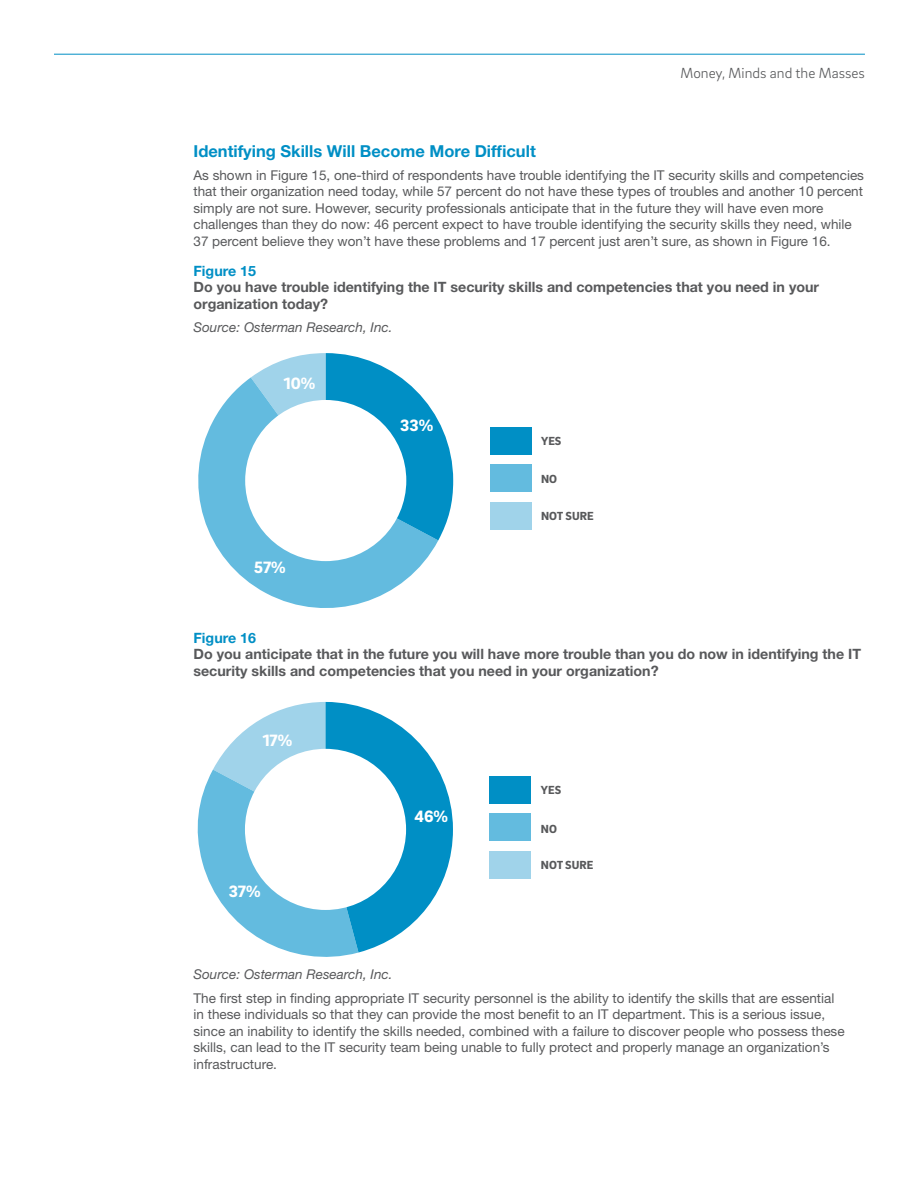
<style>
.page{position:relative;width:918px;height:1188px;background:#fff}
.page>*{position:absolute;margin:0;border:0;box-sizing:border-box;transform-origin:0 0}
.t1{font:900 16.8px "Brix Sans";color:#fff}
.Level_2_Heading{font:700 16.5px "Helvetica Neue LT Std";color:#008fc5}
.t2{font:300 15px "Brix Sans";color:#58595b}
.Level_3_Heading{font:700 14.25px/16.5px "Helvetica Neue LT Std";color:#58595b}
.Body_Text_1_Column{font:13.5px/16.5px "Helvetica Neue LT Std";color:#58595b}
.Body_Text_1_Column-2{font:italic 13.5px "Helvetica Neue LT Std";color:#58595b}
.t3{font:900 12px "Brix Sans";color:#58595b}
.s1{color:#008fc5}
</style>
<div class="page">
<hr style="left:54px;top:54px;width:811px;height:1px;background:#008fc5">
<div style="left:490px;top:502px;width:42px;height:28px;background:#a0d3ea"></div>
<div style="left:490px;top:464px;width:42px;height:28px;background:#63bbdf"></div>
<svg style="left:198px;top:377px;width:240px;height:231px;fill:#63bbdf"></svg>
<div style="left:490px;top:427px;width:42px;height:28px;background:#008fc5"></div>
<svg style="left:251px;top:353px;width:202px;height:187px"></svg>
<div style="left:245px;top:400px;width:161px;height:161px;background:#fff;border-radius:50%"></div>
<div style="left:489px;top:851px;width:42px;height:28px;background:#a0d3ea"></div>
<div style="left:489px;top:813px;width:42px;height:28px;background:#63bbdf"></div>
<div style="left:489px;top:776px;width:42px;height:28px;background:#008fc5"></div>
<svg style="left:197px;top:702px;width:256px;height:255px"></svg>
<div style="left:245px;top:749px;width:161px;height:161px;background:#fff;border-radius:50%"></div>
<p class="t2" style="left:681px;top:63px;width:186px">Money, Minds and the Masses</p>
<p class="Level_2_Heading" style="left:194px;top:140px;width:344px">Identifying Skills Will Become More Difficult</p>
<p class="Body_Text_1_Column" style="left:194px;top:167px;width:672px">As shown in Figure 15, one-third of respondents have trouble identifying the IT security skills and competencies that their organization need today, while 57 percent do not have these types of troubles and another 10 percent simply are not sure. However, security professionals anticipate that in the future they will have even more challenges than they do now: 46 percent expect to have trouble identifying the security skills they need, while 37 percent believe they won’t have these problems and 17 percent just aren’t sure, as shown in Figure 16.</p>
<p class="Level_3_Heading" style="left:194px;top:262px;width:627px"><span class="s1">Figure 15<br></span>Do you have trouble identifying the IT security skills and competencies that you need in your organization today?</p>
<p class="Body_Text_1_Column-2" style="left:194px;top:319px;width:201px">Source: Osterman Research, Inc.</p>
<p class="t1" style="left:284px;top:372px;width:33px">10%</p>
<p class="t1" style="left:254px;top:556px;width:33px">57%</p>
<p class="t1" style="left:400px;top:414px;width:34px">33%</p>
<p class="t3" style="left:541px;top:433px;width:22px">YES</p>
<p class="t3" style="left:541px;top:471px;width:18px">NO</p>
<p class="t3" style="left:541px;top:508px;width:54px">NOT SURE</p>
<p class="Level_3_Heading" style="left:194px;top:629px;width:669px"><span class="s1">Figure 16<br></span>Do you anticipate that in the future you will have more trouble than you do now in identifying the IT security skills and competencies that you need in your organization?</p>
<p class="t1" style="left:263px;top:729px;width:31px">17%</p>
<p class="t1" style="left:229px;top:881px;width:33px">37%</p>
<p class="t1" style="left:414px;top:806px;width:35px">46%</p>
<p class="t3" style="left:541px;top:782px;width:22px">YES</p>
<p class="t3" style="left:541px;top:821px;width:18px">NO</p>
<p class="t3" style="left:541px;top:857px;width:54px">NOT SURE</p>
<p class="Body_Text_1_Column-2" style="left:194px;top:966px;width:201px">Source: Osterman Research, Inc.</p>
<p class="Body_Text_1_Column" style="left:194px;top:989px;width:653px">The first step in finding appropriate IT security personnel is the ability to identify the skills that are essential in these individuals so that they can provide the most benefit to an IT department. This is a serious issue, since an inability to identify the skills needed, combined with a failure to discover people who possess these skills, can lead to the IT security team being unable to fully protect and properly manage an organization’s infrastructure.</p>
</div>
